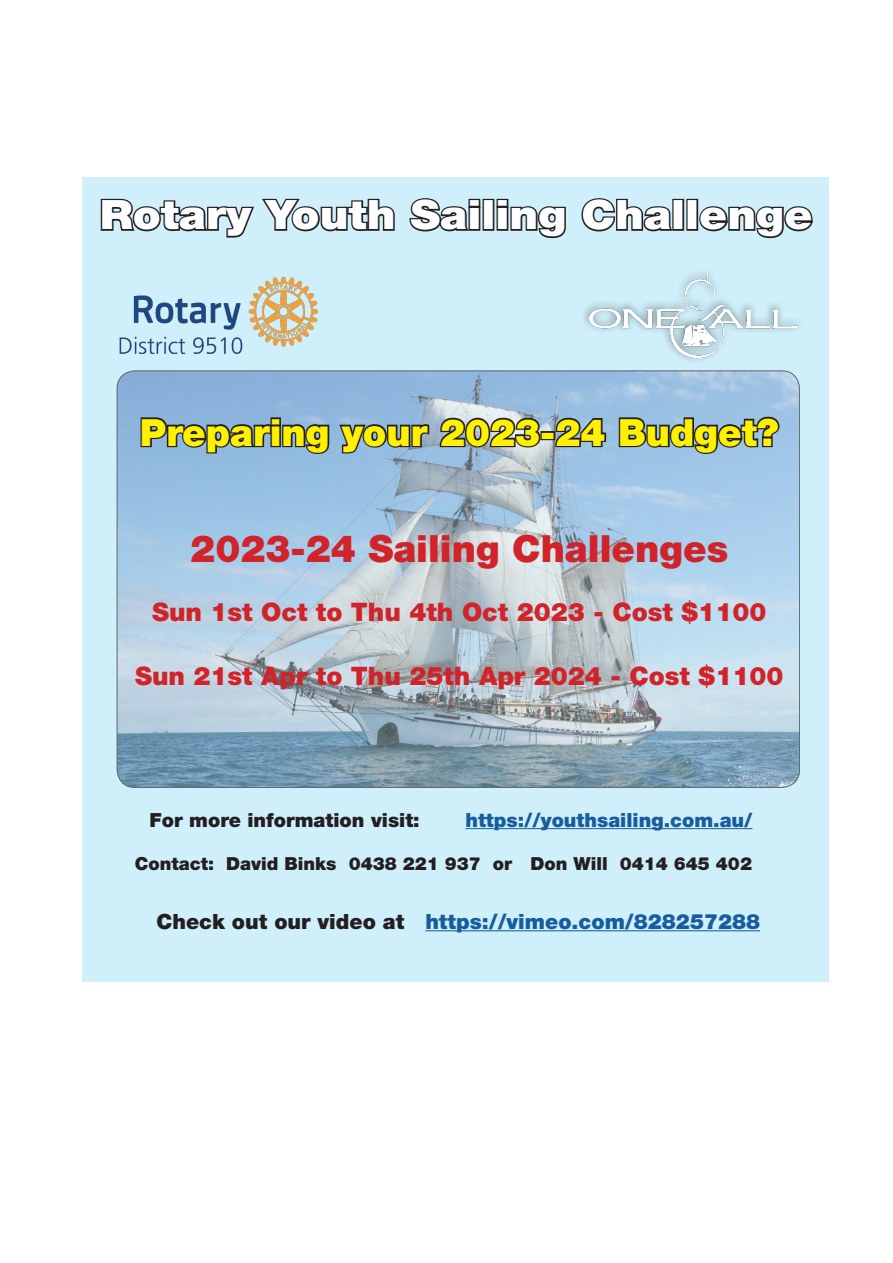
<style>
.page{position:relative;width:893px;height:1263px;background:#fff}
.page>*{position:absolute;margin:0;border:0;box-sizing:border-box;transform-origin:0 0}
.t1{font:900 40.5px "Helvetica Neue LT";color:#fff;scale:1.1 1}
.t2{font:900 37.5px "Helvetica Neue LT";color:#fff101}
.t3{font:900 37.5px "Helvetica Neue LT";color:#d1232a}
.t4{font:900 25.5px "Helvetica Neue LT";color:#d1232a}
.t5{font:900 21px "Helvetica Neue LT";color:#175d9e}
.t6{font:900 19.5px "Helvetica Neue LT";color:#175d9e}
.t7{font:900 19.5px "Helvetica Neue LT";color:#231f20}
.t8{font:900 18px "Helvetica Neue LT";color:#231f20}
.s1{color:#231f20}
</style>
<div class="page">
<div style="left:82px;top:177px;width:746px;height:804px;background:#cfeffb"></div>
<svg style="left:100px;top:198px;width:295px;height:40px"></svg>
<svg style="left:409px;top:198px;width:72px;height:34px"></svg>
<div style="left:483px;top:199px;width:11px;height:32px;border:3px solid #231f20"></div>
<svg style="left:496px;top:198px;width:70px;height:41px"></svg>
<svg style="left:581px;top:198px;width:95px;height:34px"></svg>
<div style="left:672px;top:199px;width:12px;height:32px;border:3px solid #231f20"></div>
<div style="left:686px;top:199px;width:12px;height:32px;border:3px solid #231f20"></div>
<svg style="left:698px;top:205px;width:115px;height:34px"></svg>
<img style="left:119px;top:276px;width:199px;height:78px">
<img style="left:590px;top:273px;width:207px;height:84px">
<img style="left:117px;top:371px;width:683px;height:416px">
<svg style="left:139px;top:416px;width:192px;height:39px;background:#677f98"></svg>
<svg style="left:337px;top:422px;width:94px;height:33px;background:#6a8096"></svg>
<svg style="left:438px;top:416px;width:104px;height:33px;background:#787f86"></svg>
<div style="left:540px;top:431px;width:15px;height:9px;border:3px solid #231f20"></div>
<svg style="left:553px;top:416px;width:55px;height:33px;background:#677a8c"></svg>
<svg style="left:617px;top:415px;width:164px;height:40px;background:#6f869b"></svg>
<hr style="left:465px;top:828px;width:287px;height:1px;background:#175d9e">
<hr style="left:425px;top:930px;width:335px;height:1px;background:#175d9e">
<p class="t1" style="left:100px;top:191px;width:649px">Rotary Youth Sailing Challenge</p>
<p class="t2" style="left:140px;top:410px;width:640px">Preparing your 2023-24 Budget?</p>
<p class="t3" style="left:190px;top:527px;width:539px">2023-24 Sailing Challenges</p>
<p class="t4" style="left:152px;top:597px;width:616px">Sun 1st Oct to Thu 4th Oct 2023 - Cost $1100</p>
<p class="t4" style="left:135px;top:661px;width:650px">Sun 21st Apr to Thu 25th Apr 2024 - Cost $1100</p>
<p class="t7" style="left:150px;top:808px;width:272px">For more information visit:</p>
<p class="t6" style="left:465px;top:808px;width:289px">https://youthsailing.com.au/</p>
<p class="t8" style="left:135px;top:853px;width:619px">Contact: David Binks 0438 221 937 or Don Will 0414 645 402</p>
<p class="t5" style="left:157px;top:909px;width:605px"><span class="s1">Check out our video at</span> https://vimeo.com/828257288</p>
</div>
